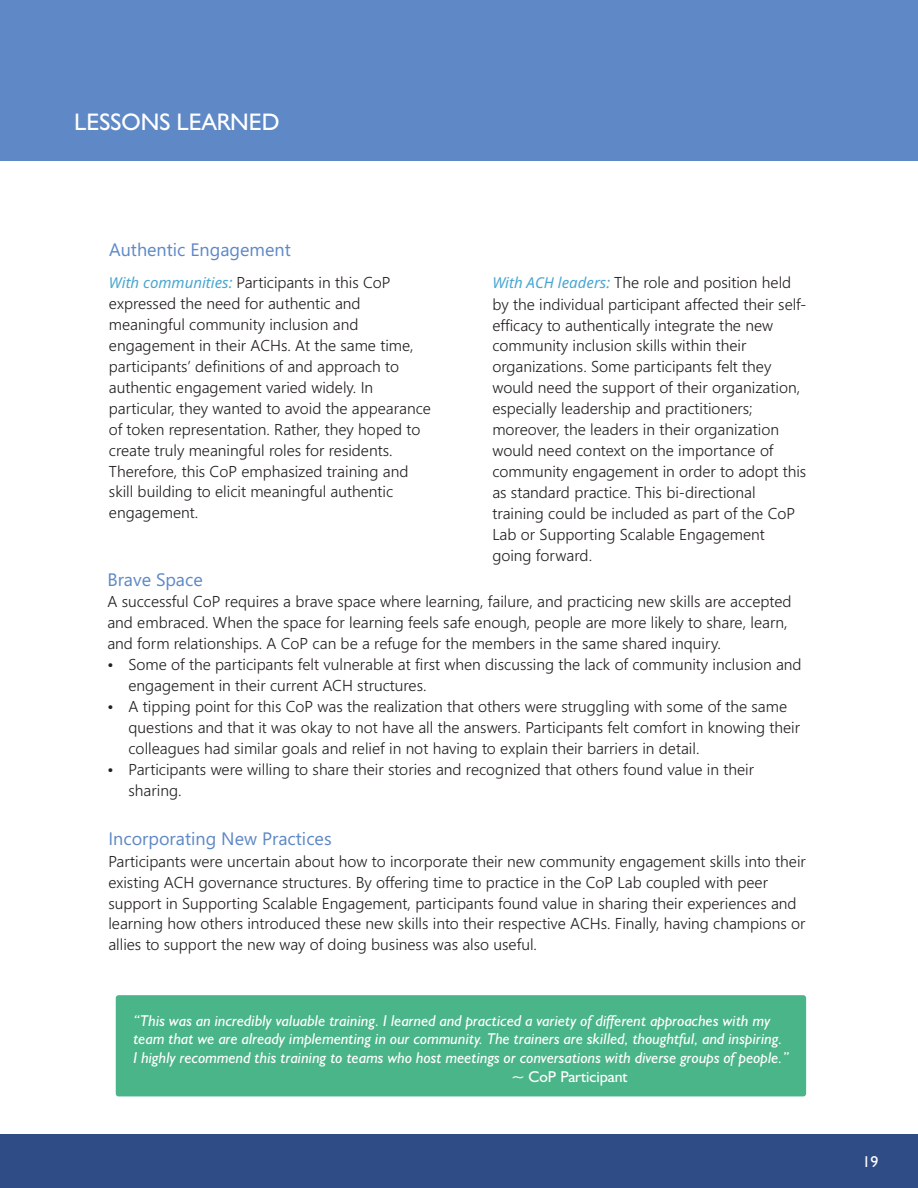
<style>
.page{position:relative;width:918px;height:1188px;background:#fff}
.page>*{position:absolute;margin:0;border:0;box-sizing:border-box;transform-origin:0 0}
.t1{font:24px "Humanist 521 BT";color:#fff}
.t2{font:18px "Nirmala UI";color:#5e88c6}
.t3{font:300 15.75px/21px "Nirmala UI";color:#231f20}
.t4{font:italic 15.75px/18.8px "Humanist 521 BT";color:#fff}
.t5{font:15.75px "Humanist 521 BT";color:#fff}
.s1{font-family:"Noto Sans";font-weight:400;font-style:italic;font-size:15px;color:#48a6d0}
</style>
<div class="page">
<div style="left:116px;top:995px;width:690px;height:101px;background:#4ab588;border-radius:3px"></div>
<div style="left:0;top:1134px;width:918px;height:54px;background:#304c86"></div>
<div style="left:0;top:0;width:918px;height:160px;background:#5e88c6"></div>
<h1 class="t1" style="left:74px;top:112px;width:207px">LESSONS LEARNED</h1>
<p class="t2" style="left:109px;top:243px;width:183px">Authentic Engagement</p>
<p class="t3" style="left:109px;top:273px;width:323px"><span class="s1">With communities:</span> Participants in this CoP expressed the need for authentic and meaningful community inclusion and engagement in their ACHs. At the same time, participantsʼ definitions of and approach to authentic engagement varied widely. In particular, they wanted to avoid the appearance of token representation. Rather, they hoped to create truly meaningful roles for residents.<br>Therefore, this CoP emphasized training and skill building to elicit meaningful authentic engagement.</p>
<p class="t3" style="left:492px;top:274px;width:316px"><span class="s1">With ACH leaders:</span> The role and position held by the individual participant affected their self&shy;efficacy to authentically integrate the new community inclusion skills within their organizations. Some participants felt they would need the support of their organization, especially leadership and practitioners; moreover, the leaders in their organization would need context on the importance of community engagement in order to adopt this as standard practice. This bi-directional training could be included as part of the CoP Lab or Supporting Scalable Engagement going forward.</p>
<p class="t2" style="left:107px;top:572px;width:97px">Brave Space</p>
<p class="t3" style="left:107px;top:593px;width:686px">A successful CoP requires a brave space where learning, failure, and practicing new skills are accepted and embraced. When the space for learning feels safe enough, people are more likely to share, learn, and form relationships. A CoP can be a refuge for the members in the same shared inquiry.</p>
<p class="t3" style="left:129px;top:655px;width:675px">Some of the participants felt vulnerable at first when discussing the lack of community inclusion and engagement in their current ACH structures.<br>A tipping point for this CoP was the realization that others were struggling with some of the same questions and that it was okay to not have all the answers. Participants felt comfort in knowing their colleagues had similar goals and relief in not having to explain their barriers in detail.<br>Participants were willing to share their stories and recognized that others found value in their sharing.</p>
<p class="t2" style="left:108px;top:832px;width:225px">Incorporating New Practices</p>
<p class="t3" style="left:108px;top:852px;width:699px">Participants were uncertain about how to incorporate their new community engagement skills into their existing ACH governance structures. By offering time to practice in the CoP Lab coupled with peer support in Supporting Scalable Engagement, participants found value in sharing their experiences and learning how others introduced these new skills into their respective ACHs. Finally, having champions or allies to support the new way of doing business was also useful.</p>
<p class="t4" style="left:133px;top:1012px;width:657px">“This was an incredibly valuable training. I learned and practiced a variety of different approaches with my team that we are already implementing in our community. The trainers are skilled, thoughtful, and inspiring.<br>I highly recommend this training to teams who host meetings or conversations with diverse groups of people.”</p>
<p class="t5" style="left:511px;top:1070px;width:118px">~ CoP Participant</p>
<p class="t5" style="left:863px;top:1155px;width:17px">19</p>
</div>
